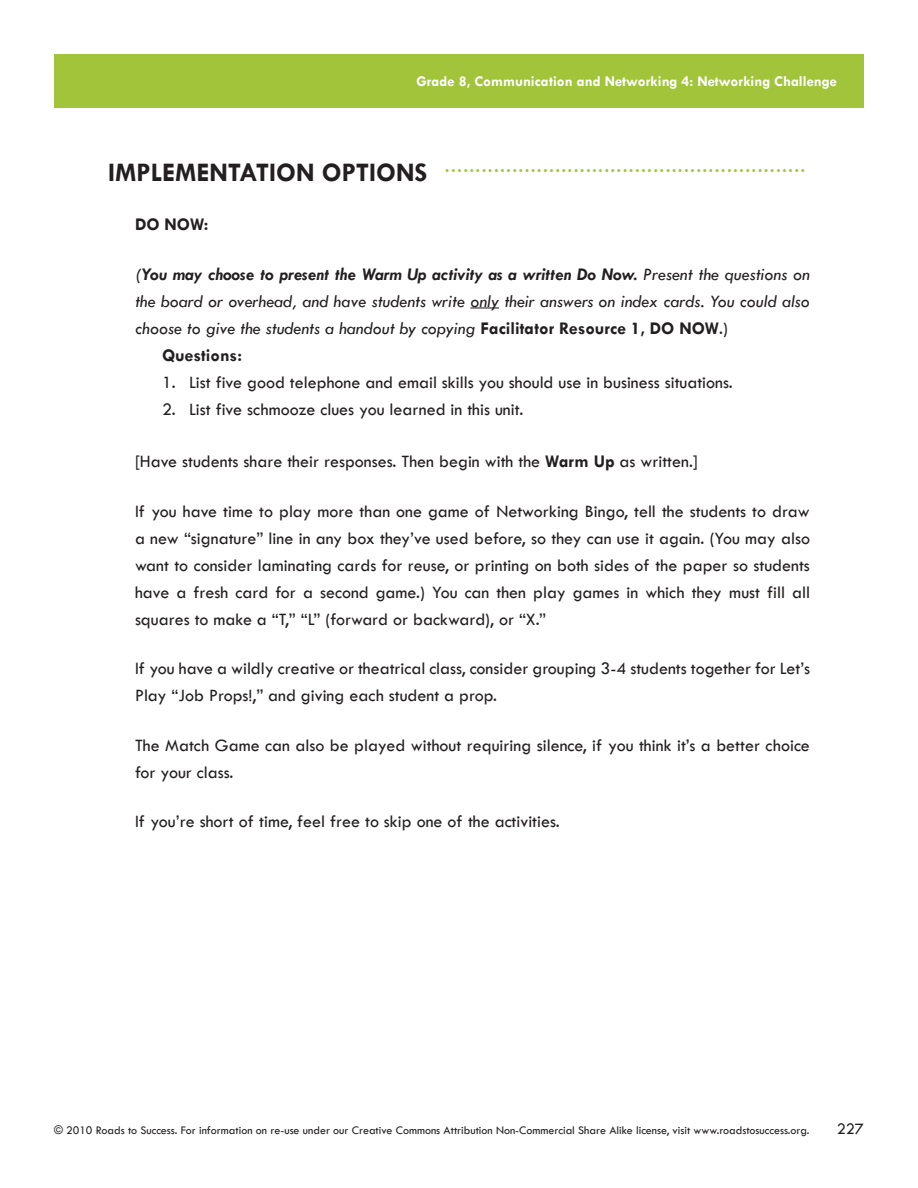
<style>
.page{position:relative;width:918px;height:1188px;background:#fff}
.page>*{position:absolute;margin:0;border:0;box-sizing:border-box;transform-origin:0 0}
.LO_Head1{font:700 18.75px "Tw Cen";color:#a1c43a}
.LO_Text{font:18px/27px "Tw Cen";color:#231f20}
.LO_Text-2{font:italic 18px/27px "Tw Cen";color:#231f20;text-align:justify}
.LO_NumberList{font:18px "Tw Cen";color:#231f20}
.LO_NumberListHead{font:700 18px "Tw Cen";color:#231f20}
.LO_Head2{font:700 18px "Tw Cen";color:#231f20}
.t1{font:16.5px "Tw Cen";color:#231f20}
.t2{font:700 15px "Tw Cen";color:#fff}
.t3{font:12px "Tw Cen";color:#231f20}
.s1{font-size:27px;color:#231f20}
.s2{font-weight:700}
.s3{font-weight:700;font-style:normal}
.s4{font-style:normal}
</style>
<div class="page">
<div style="left:54px;top:54px;width:810px;height:54px;background:#a1c43a"></div>
<svg style="left:470px;top:307px;width:29px;height:1px"></svg>
<p class="t2" style="left:416px;top:72px;width:422px">Grade 8, Communication and Networking 4: Networking Challenge</p>
<p class="LO_Head1" style="left:108px;top:155px;width:699px"><span class="s1">IMPLEMENTATION OPTIONS</span> ...........................................................</p>
<p class="LO_Head2" style="left:135px;top:214px;width:75px">DO NOW:</p>
<p class="LO_Text-2" style="left:135px;top:260px;width:677px">(<span class="s2">You may choose to present the Warm Up activity as a written Do Now.</span> Present the questions on the board or overhead, and have students write only their answers on index cards. You could also choose to give the students a handout by copying <span class="s3">Facilitator Resource 1, DO NOW</span><span class="s4">.)</span></p>
<p class="LO_NumberListHead" style="left:162px;top:344px;width:82px">Questions:</p>
<p class="LO_NumberList" style="left:162px;top:371px;width:572px">1. List five good telephone and email skills you should use in business situations.</p>
<p class="LO_NumberList" style="left:162px;top:398px;width:363px">2. List five schmooze clues you learned in this unit.</p>
<p class="LO_Text" style="left:135px;top:448px;width:564px">[Have students share their responses. Then begin with the <span class="s2">Warm Up</span> as written.]</p>
<p class="LO_Text" style="left:135px;top:497px;width:677px;text-align:justify">If you have time to play more than one game of Networking Bingo, tell the students to draw a new “signature” line in any box they’ve used before, so they can use it again. (You may also want to consider laminating cards for reuse, or printing on both sides of the paper so students have a fresh card for a second game.) You can then play games in which they must fill all squares to make a “T,” “L” (forward or backward), or “X.”</p>
<p class="LO_Text" style="left:135px;top:655px;width:677px">If you have a wildly creative or theatrical class, consider grouping 3-4 students together for Let’s<br>Play “Job Props!,” and giving each student a prop.</p>
<p class="LO_Text" style="left:135px;top:731px;width:676px">The Match Game can also be played without requiring silence, if you think it’s a better choice for your class.</p>
<p class="LO_Text" style="left:135px;top:808px;width:426px">If you’re short of time, feel free to skip one of the activities.</p>
<p class="t3" style="left:54px;top:1123px;width:757px">© 2010 Roads to Success. For information on re-use under our Creative Commons Attribution Non-Commercial Share Alike license, visit www.roadstosuccess.org.</p>
<p class="t1" style="left:837px;top:1119px;width:29px">227</p>
</div>
